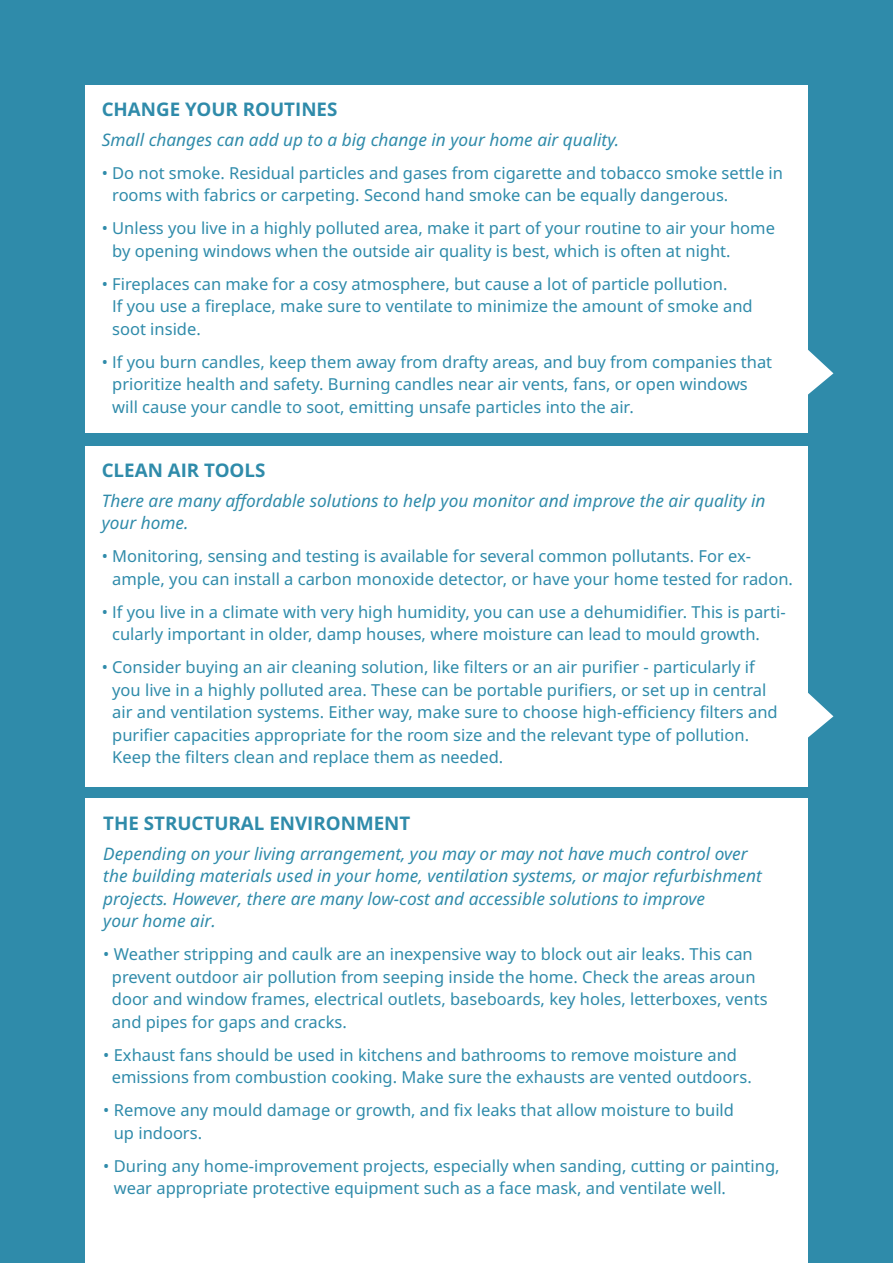
<style>
.page{position:relative;width:893px;height:1263px;background:#2f8baa}
.page>*{position:absolute;margin:0;border:0;box-sizing:border-box;transform-origin:0 0}
.t1{font:700 18.75px "Noto IKEA Latin";color:#2f8baa}
.t2{font:italic 17.25px/22.5px "Noto IKEA Latin";color:#2f8baa}
.t3{font:16.5px/22.5px "Noto IKEA Latin";color:#2f8baa}
</style>
<div class="page">
<svg style="left:808px;top:350px;width:25px;height:45px"></svg>
<div style="left:85px;top:85px;width:723px;height:347px;background:#fff"></div>
<div style="left:85px;top:446px;width:723px;height:340px;background:#fff"></div>
<svg style="left:808px;top:693px;width:25px;height:45px"></svg>
<div style="left:85px;top:799px;width:723px;height:464px;background:#fff"></div>
<p class="t1" style="left:102px;top:96px;width:237px">CHANGE YOUR ROUTINES</p>
<p class="t2" style="left:102px;top:128px;width:519px">Small changes can add up to a big change in your home air quality.</p>
<p class="t3" style="left:112px;top:161px;width:672px;text-indent:-10px">• Do not smoke. Residual particles and gases from cigarette and tobacco smoke settle in rooms with fabrics or carpeting. Second hand smoke can be equally dangerous.</p>
<p class="t3" style="left:112px;top:216px;width:664px;text-indent:-10px">• Unless you live in a highly polluted area, make it part of your routine to air your home by opening windows when the outside air quality is best, which is often at night.</p>
<p class="t3" style="left:112px;top:272px;width:642px;text-indent:-10px">• Fireplaces can make for a cosy atmosphere, but cause a lot of particle pollution.<br>If you use a fireplace, make sure to ventilate to minimize the amount of smoke and soot inside.</p>
<p class="t3" style="left:112px;top:350px;width:661px;text-indent:-10px">• If you burn candles, keep them away from drafty areas, and buy from companies that prioritize health and safety. Burning candles near air vents, fans, or open windows will cause your candle to soot, emitting unsafe particles into the air.</p>
<p class="t1" style="left:102px;top:456px;width:165px">CLEAN AIR TOOLS</p>
<p class="t2" style="left:102px;top:489px;width:665px">There are many affordable solutions to help you monitor and improve the air quality in your home.</p>
<p class="t3" style="left:112px;top:544px;width:682px;text-indent:-10px">• Monitoring, sensing and testing is available for several common pollutants. For ex&shy;ample, you can install a carbon monoxide detector, or have your home tested for radon.</p>
<p class="t3" style="left:112px;top:600px;width:675px;text-indent:-10px">• If you live in a climate with very high humidity, you can use a dehumidifier. This is parti&shy;cularly important in older, damp houses, where moisture can lead to mould growth.</p>
<p class="t3" style="left:112px;top:655px;width:667px;text-indent:-10px">• Consider buying an air cleaning solution, like filters or an air purifier - particularly if you live in a highly polluted area. These can be portable purifiers, or set up in central air and ventilation systems. Either way, make sure to choose high-efficiency filters and purifier capacities appropriate for the room size and the relevant type of pollution.<br>Keep the filters clean and replace them as needed.</p>
<p class="t1" style="left:103px;top:810px;width:309px">THE STRUCTURAL ENVIRONMENT</p>
<p class="t2" style="left:103px;top:842px;width:660px">Depending on your living arrangement, you may or may not have much control over the building materials used in your home, ventilation systems, or major refurbishment projects. However, there are many low-cost and accessible solutions to improve<br>your home air.</p>
<p class="t3" style="left:103px;top:942px;width:651px">• Weather stripping and caulk are an inexpensive way to block out air leaks. This can</p>
<p class="t3" style="left:112px;top:965px;width:645px">prevent outdoor air pollution from seeping inside the home. Check the areas aroun</p>
<p class="t3" style="left:112px;top:987px;width:657px">door and window frames, electrical outlets, baseboards, key holes, letterboxes, vents and pipes for gaps and cracks.</p>
<p class="t3" style="left:103px;top:1043px;width:635px">• Exhaust fans should be used in kitchens and bathrooms to remove moisture and</p>
<p class="t3" style="left:112px;top:1065px;width:641px">emissions from combustion cooking. Make sure the exhausts are vented outdoors.</p>
<p class="t3" style="left:114px;top:1098px;width:622px;text-indent:-10px">• Remove any mould damage or growth, and fix leaks that allow moisture to build up indoors.</p>
<p class="t3" style="left:114px;top:1154px;width:667px;text-indent:-10px">• During any home-improvement projects, especially when sanding, cutting or painting, wear appropriate protective equipment such as a face mask, and ventilate well.</p>
</div>
